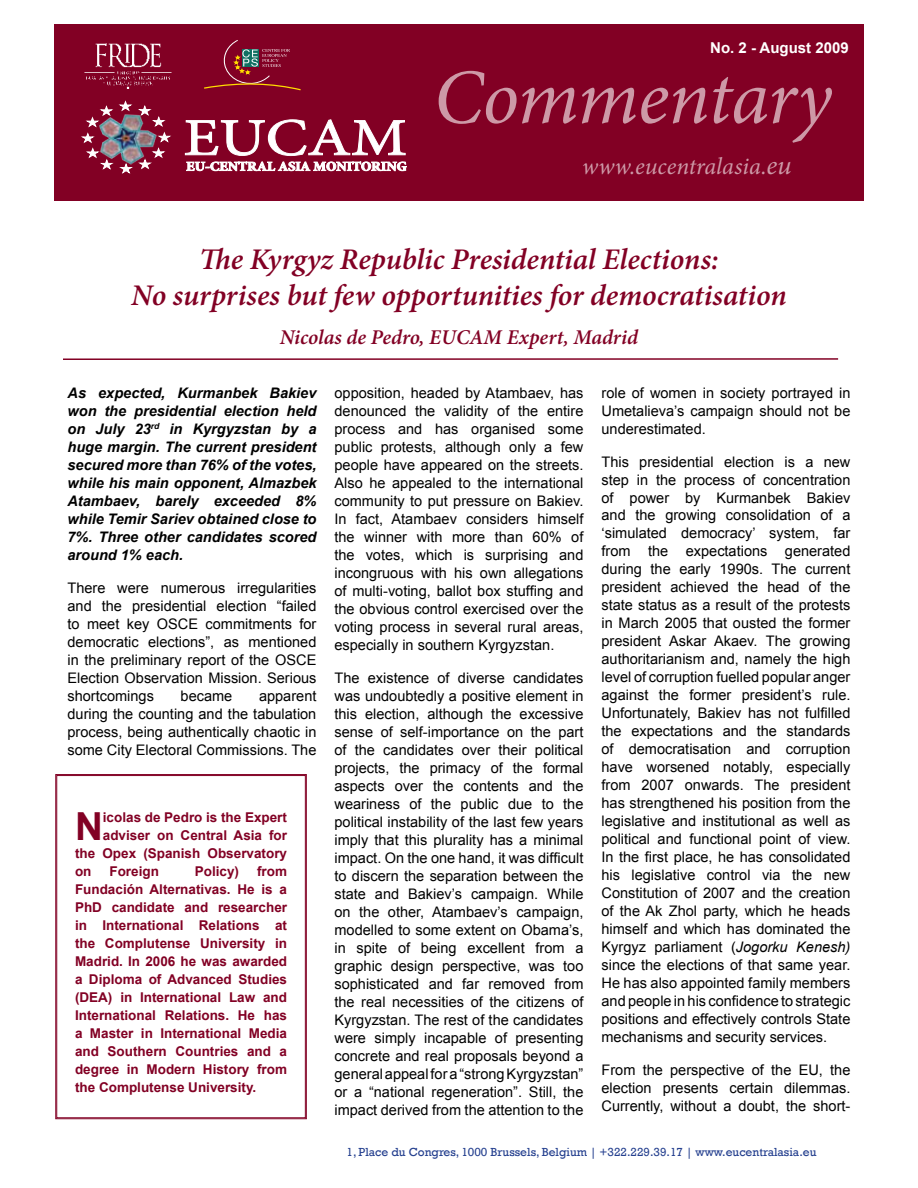
<style>
.page{position:relative;width:918px;height:1188px;background:#fff}
.page>*{position:absolute;margin:0;border:0;box-sizing:border-box;transform-origin:0 0}
.t1{font:italic 78px "Minion Pro";letter-spacing:-.015em;color:#cd99a7}
.t2{font:700 38.7px "Arial";color:#820024}
.t3{font:italic 600 30px/36px "Minion Pro";color:#820024;text-align:center}
.t4{font:italic 24px "Minion Pro";color:#cd99a7}
.t5{font:italic 600 21px "Minion Pro";color:#820024}
.t6{font:700 15px "Arial";color:#fff}
.t7{font:14.55px/18px "Arial";color:#000;text-align:justify}
.t8{font:italic 700 14.55px/18px "Arial";color:#000;text-align:justify}
.t9{font:700 13.5px/18px "Arial";color:#820024;text-align:justify}
.t10{font:12px "Rockwell";color:#25408f}
.s1{font-size:27px}
.s2{font-style:italic}
</style>
<div class="page">
<div style="left:54px;top:24px;width:810px;height:177px;background:#820024"></div>
<svg style="left:81px;top:100px;width:90px;height:74px"></svg>
<svg style="left:185px;top:119px;width:222px;height:52px"></svg>
<img style="left:97px;top:114px;width:62px;height:52px">
<svg style="left:204px;top:40px;width:97px;height:50px"></svg>
<img style="left:85px;top:44px;width:87px;height:45px">
<hr style="left:63px;top:358px;width:775px;height:2px;background:#820024">
<svg style="left:55px;top:774px;width:252px;height:345px"></svg>
<div style="left:56px;top:775px;width:250px;height:343px;border:1px solid #820024"></div>
<p class="t6" style="left:710px;top:38px;width:140px">No. 2 - August 2009</p>
<h1 class="t1" style="left:434px;top:45px;width:400px">Commentary</h1>
<h3 class="t4" style="left:582px;top:150px;width:211px">www.eucentralasia.<span class="s1">eu</span></h3>
<h3 class="t3" style="left:131px;top:241px;width:657px">The Kyrgyz Republic Presidential Elections:<br>No surprises but few opportunities for democratisation</h3>
<h3 class="t5" style="left:280px;top:323px;width:360px">Nicolas de Pedro, EUCAM Expert, Madrid</h3>
<p class="t8" style="left:67px;top:384px;width:251px">As expected, Kurmanbek Bakiev won the presidential election held on July 23<sup>rd</sup> in Kyrgyzstan by a huge margin. The current president secured more than 76% of the votes, while his main opponent, Almazbek Atambaev, barely exceeded 8% while Temir Sariev obtained close to 7%. Three other candidates scored around 1% each.</p>
<p class="t7" style="left:67px;top:579px;width:251px">There were numerous irregularities and the presidential election “failed to meet key OSCE commitments for democratic elections”, as mentioned in the preliminary report of the OSCE Election Observation Mission. Serious shortcomings</p>
<p class="t7" style="left:181px;top:687px;width:53px">became</p>
<p class="t7" style="left:67px;top:687px;width:250px;text-indent:192px">apparent during the counting and the tabulation process, being authentically chaotic in some City Electoral Commissions. The</p>
<h2 class="t2" style="left:75px;top:801px;width:29px">N</h2>
<p class="t9" style="left:103px;top:808px;width:186px">icolas de Pedro is the Expert</p>
<p class="t9" style="left:103px;top:826px;width:186px">adviser on Central Asia for</p>
<p class="t9" style="left:75px;top:844px;width:214px">the Opex (Spanish Observatory</p>
<p class="t9" style="left:75px;top:862px;width:18px">on</p>
<p class="t9" style="left:109px;top:862px;width:51px">Foreign</p>
<p class="t9" style="left:195px;top:862px;width:46px">Policy)</p>
<p class="t9" style="left:75px;top:862px;width:214px;text-indent:182px">from Fundación Alternativas. He is a PhD candidate and researcher in International Relations at the Complutense University in Madrid. In 2006 he was awarded a Diploma of Advanced Studies (DEA) in International Law and International Relations. He has a Master in International Media and Southern Countries and a degree in Modern History from the Complutense University.</p>
<p class="t7" style="left:335px;top:384px;width:250px">opposition, headed by Atambaev, has denounced the validity of the entire process and has organised some public protests, although only a few people have appeared on the streets.<br>Also he appealed to the international community to put pressure on Bakiev.<br>In fact, Atambaev considers himself the winner with more than 60% of the votes, which is surprising and incongruous with his own allegations of multi-voting, ballot box stuffing and the obvious control exercised over the voting process in several rural areas, especially in southern Kyrgyzstan.</p>
<p class="t7" style="left:335px;top:669px;width:251px">The existence of diverse candidates was undoubtedly a positive element in this election, although the excessive sense of self-importance on the part of the candidates over their political projects, the primacy of the formal aspects over the contents and the weariness of the public due to the political instability of the last few years imply that this plurality has a minimal impact. On the one hand, it was difficult to discern the separation between the state and Bakiev’s campaign. While on the other, Atambaev’s campaign, modelled to some extent on Obama’s, in spite of being excellent from a graphic design perspective, was too sophisticated and far removed from the real necessities of the citizens of Kyrgyzstan. The rest of the candidates were simply incapable of presenting concrete and real proposals beyond a general appeal for a “strong Kyrgyzstan” or a “national regeneration”. Still, the impact derived from the attention to the</p>
<p class="t7" style="left:602px;top:384px;width:250px">role of women in society portrayed in Umetalieva’s campaign should not be underestimated.</p>
<p class="t7" style="left:602px;top:453px;width:250px">This presidential election is a new step in the process of concentration of power by Kurmanbek Bakiev and the growing consolidation of a ‘simulated democracy’ system, far from the expectations generated during the early 1990s. The current president achieved the head of the state status as a result of the protests in March 2005 that ousted the former president Askar Akaev. The growing authoritarianism and, namely the high level of corruption fuelled popular anger against the former president’s rule.<br>Unfortunately, Bakiev has not fulfilled the expectations and the standards of democratisation and corruption have worsened notably, especially from 2007 onwards. The president has strengthened his position from the legislative and institutional as well as political and functional point of view.<br>In the first place, he has consolidated his legislative control via the new Constitution of 2007 and the creation of the Ak Zhol party, which he heads himself and which has dominated the Kyrgyz parliament (<span class="s2">Jogorku Kenesh) </span>since the elections of that same year.<br>He has also appointed family members and people in his confidence to strategic positions and effectively controls State mechanisms and security services.</p>
<p class="t7" style="left:602px;top:1061px;width:250px">From the perspective of the EU, the election presents certain dilemmas.<br>Currently, without a doubt, the short-</p>
<p class="t10" style="left:346px;top:1145px;width:471px">1, Place du Congres, 1000 Brussels, Belgium | +322.229.39.17 | www.eucentralasia.eu</p>
</div>
